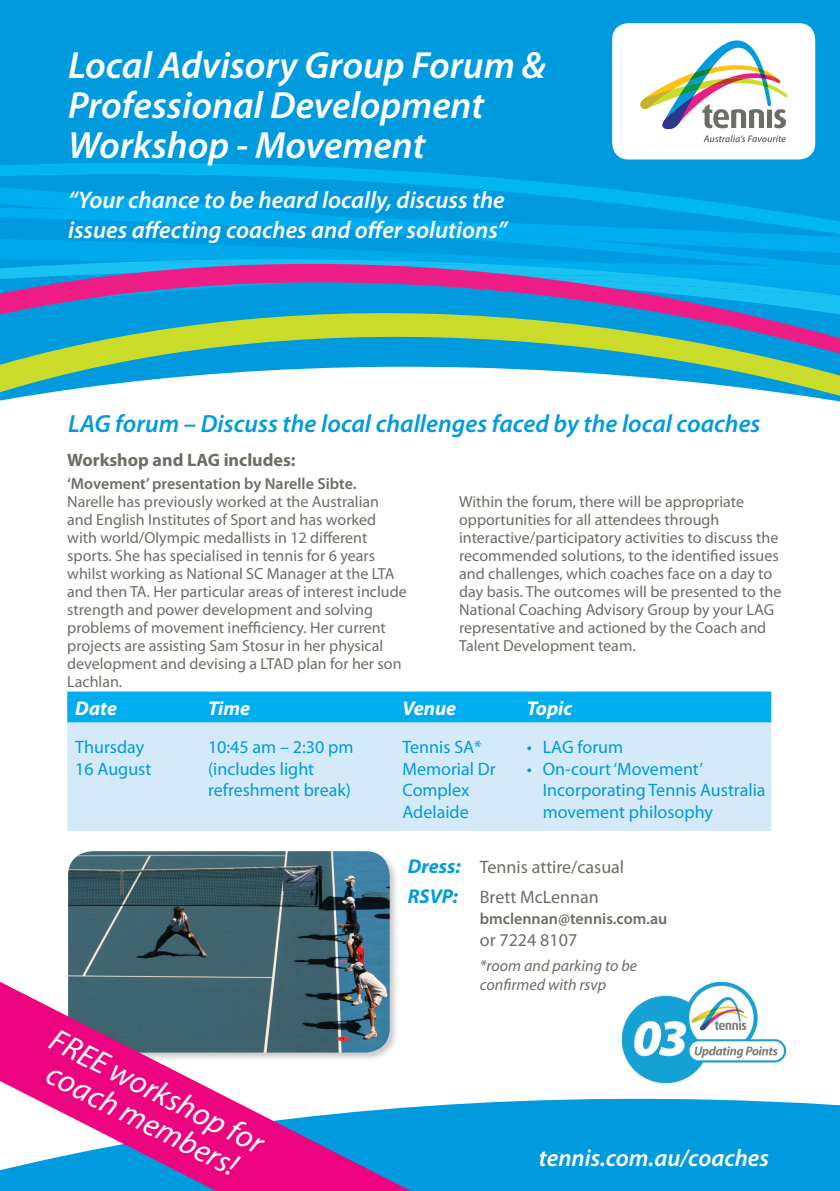
<style>
.page{position:relative;width:840px;height:1191px;background:#fff}
.page>*{position:absolute;margin:0;border:0;box-sizing:border-box;transform-origin:0 0}
.t1{font:italic 600 38px/40px "Myriad Pro";color:#fff}
.t2{font:italic 32px/32px "Myriad Pro";color:#fff;text-align:center}
.t3{font:italic 600 25px "Myriad Pro";color:#009bde}
.t4{font:italic 600 24px/30px "Myriad Pro";color:#fff}
.t5{font:italic 700 20px "Myriad Pro";color:#fff}
.t6{font:18px/21.6px "Myriad Pro";color:#009bde}
.t7{font:18px/29.6px "Myriad Pro";color:#6d6d65}
.t8{font:700 18px "Myriad Pro";color:#6d6d65}
.t9{font:16px/18px "Myriad Pro";color:#6d6d65}
.t10{font:600 16px "Myriad Pro";color:#6d6d65}
.t11{font:italic 16px/19.2px "Myriad Pro";color:#6d6d65}
.s1{font-weight:700;font-style:italic;font-size:20px;color:#009bde}
</style>
<div class="page">
<img style="left:622px;top:982px;width:162px;height:100px">
<div style="left:66px;top:849px;width:333px;height:213px;background:#231f20;opacity:.25"></div>
<img style="left:68px;top:851px;width:321px;height:130px">
<div style="left:0;top:0;width:839px;height:402px;background:#009bde"></div>
<svg style="left:0;top:239px;width:839px;height:19px;fill:#00a9eb"></svg>
<svg style="left:78px;top:239px;width:507px;height:1px"></svg>
<svg style="left:0;top:163px;width:839px;height:76px;fill:#009bde"></svg>
<svg style="left:0;top:258px;width:839px;height:143px"></svg>
<div style="left:411px;top:1098px;width:428px;height:93px;background:#009bde"></div>
<div style="left:612px;top:23px;width:202px;height:136px;background:#fff;border-radius:16px"></div>
<svg style="left:640px;top:40px;width:147px;height:102px"></svg>
<div style="left:67px;top:691px;width:703px;height:31px;background:#00aeef"></div>
<div style="left:67px;top:722px;width:703px;height:109px;background:#d4eaf8"></div>
<svg style="left:0;top:981px;width:411px;height:210px"></svg>
<h1 class="t1" style="left:68px;top:44px;width:479px">Local Advisory Group Forum &amp;<br>Professional Development<br>Workshop - Movement</h1>
<h3 class="t4" style="left:68px;top:184px;width:440px">“Your chance to be heard locally, discuss the issues affecting coaches and offer solutions”</h3>
<h3 class="t3" style="left:68px;top:407px;width:693px">LAG forum – Discuss the local challenges faced by the local coaches</h3>
<p class="t8" style="left:67px;top:448px;width:230px">Workshop and LAG includes:</p>
<p class="t10" style="left:67px;top:474px;width:290px">‘Movement’ presentation by Narelle Sibte.</p>
<p class="t9" style="left:67px;top:493px;width:341px">Narelle has previously worked at the Australian and English Institutes of Sport and has worked with world/Olympic medallists in 12 different sports. She has specialised in tennis for 6 years whilst working as National SC Manager at the LTA and then TA. Her particular areas of interest include strength and power development and solving problems of movement inefficiency. Her current projects are assisting Sam Stosur in her physical development and devising a LTAD plan for her son Lachlan.</p>
<p class="t9" style="left:459px;top:492px;width:324px">Within the forum, there will be appropriate opportunities for all attendees through interactive/participatory activities to discuss the recommended solutions, to the identified issues and challenges, which coaches face on a day to day basis. The outcomes will be presented to the National Coaching Advisory Group by your LAG representative and actioned by the Coach and Talent Development team.</p>
<p class="t5" style="left:75px;top:695px;width:43px">Date</p>
<p class="t5" style="left:208px;top:695px;width:44px">Time</p>
<p class="t5" style="left:402px;top:695px;width:55px">Venue</p>
<p class="t5" style="left:526px;top:695px;width:47px">Topic</p>
<p class="t6" style="left:75px;top:736px;width:78px">Thursday<br>16 August</p>
<p class="t6" style="left:208px;top:736px;width:147px">10:45 am – 2:30 pm (includes light refreshment break)</p>
<p class="t6" style="left:402px;top:736px;width:95px">Tennis SA*<br>Memorial Dr<br>Complex<br>Adelaide</p>
<p class="t6" style="left:526px;top:736px;width:98px">• LAG forum</p>
<p class="t6" style="left:542px;top:757px;width:224px;text-indent:-16px">• On-court ‘Movement’<br>Incorporating Tennis Australia movement philosophy</p>
<p class="t7" style="left:407px;top:852px;width:218px"><span class="s1">Dress:</span> Tennis attire/casual<br><span class="s1">RSVP:</span> Brett McLennan</p>
<p class="t10" style="left:479px;top:909px;width:189px">bmclennan@tennis.com.au</p>
<p class="t7" style="left:479px;top:925px;width:99px">or 7224 8107</p>
<p class="t11" style="left:479px;top:955px;width:159px">*room and parking to be confirmed with rsvp</p>
<h2 class="t2" style="left:59px;top:1023px;width:237px;rotate:27deg">FREE workshop for coach members!</h2>
<h3 class="t4" style="left:538px;top:1142px;width:231px">tennis.com.au/coaches</h3>
</div>
